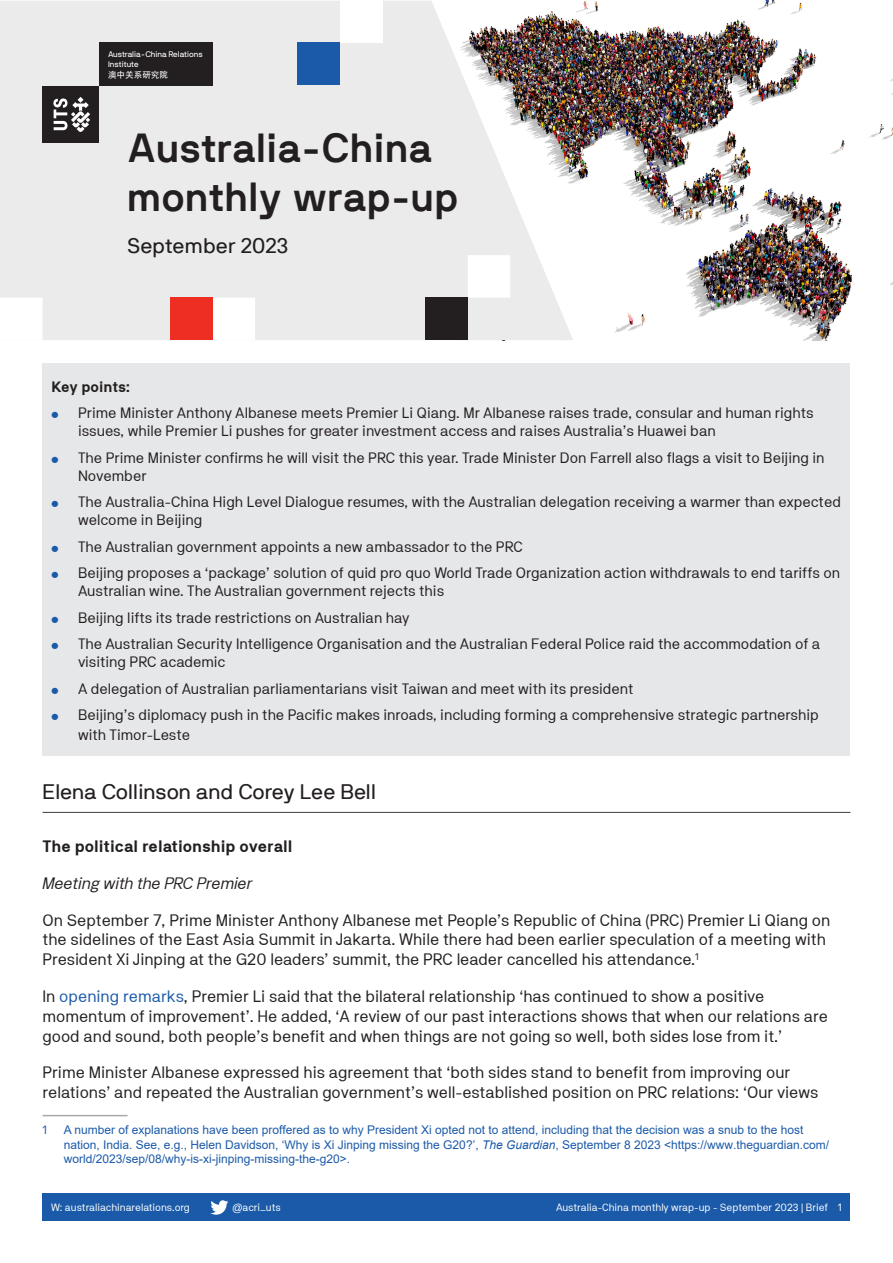
<style>
.page{position:relative;width:893px;height:1263px;background:#fff}
.page>*{position:absolute;margin:0;border:0;box-sizing:border-box;transform-origin:0 0}
.t1{font:700 40.5px/48.6px "NB International Pro";color:#231f20}
.Body_Copy_copy{font:21px "NB International Pro";color:#231f20}
.Body_Copy{font:16.5px/19.8px "NB Akademie Std";color:#231f20}
.Body_Copy-2{font:700 16.5px "NB Akademie Std";color:#231f20}
.Body_Copy-3{font:italic 16.5px "NB Akademie Std";color:#231f20}
.t2{font:15px/18px "NB Akademie Std";color:#231f20}
.Body_Copy-4{font:700 15px "NB Akademie Std";letter-spacing:-.005em;color:#231f20}
.Footnote_text_1{font:12px/14.4px "Arial";color:#1b5aa9}
.Footnote_text_1-2{font:12px "NB Akademie Std";color:#1b5aa9}
.t3{font:10.5px "NB Akademie Std";color:#fff}
.t4{font:8.55px "Adobe Heiti Std Regular G Bpc EUC H";color:#fff}
.t5{font:8.1px/9.8px "NB International Pro";color:#fff}
.s1{font-size:12px;color:#1b5aa9}
.s2{color:#1b5aa9}
.s3{font-style:italic}
</style>
<div class="page">
<div style="left:43px;top:1193px;width:807px;height:27px;background:#1b5aa9"></div>
<svg style="left:210px;top:1200px;width:18px;height:15px"></svg>
<div style="left:43px;top:364px;width:807px;height:392px;background:#e6e7e9"></div>
<hr style="left:43px;top:1115px;width:85px;height:1px;background:#a8a9ad">
<img style="left:573px;top:1px;width:320px;height:339px">
<svg style="left:0;top:1px;width:573px;height:339px;background:#e3e2e2"></svg>
<hr style="left:43px;top:812px;width:807px;height:1px;background:#3e3e3f">
<div style="left:42px;top:86px;width:57px;height:56px;background:#231f20"></div>
<div style="left:99px;top:43px;width:114px;height:43px;background:#231f20"></div>
<svg style="left:53px;top:97px;width:37px;height:35px"></svg>
<div style="left:340px;top:0;width:43px;height:43px;background:#fff"></div>
<div style="left:298px;top:43px;width:42px;height:42px;background:#1b5aa9"></div>
<svg style="left:0;top:255px;width:510px;height:85px;background:#ededed"></svg>
<div style="left:170px;top:298px;width:43px;height:42px;background:#ee2e22"></div>
<div style="left:425px;top:298px;width:43px;height:42px;background:#231f20"></div>
<p class="t5" style="left:108px;top:49px;width:96px">Australia-China Relations<br>Institute</p>
<p class="t4" style="left:108px;top:69px;width:62px">澳中关系研究院</p>
<p class="t1" style="left:128px;top:123px;width:333px">Australia-China monthly wrap-up</p>
<p class="Body_Copy_copy" style="left:128px;top:233px;width:163px">September 2023</p>
<p class="Body_Copy-4" style="left:51px;top:378px;width:80px">Key points:</p>
<p class="t2" style="left:78px;top:404px;width:737px;text-indent:-27px"><span class="s1">•</span> Prime Minister Anthony Albanese meets Premier Li Qiang. Mr Albanese raises trade, consular and human rights issues, while Premier Li pushes for greater investment access and raises Australia’s Huawei ban</p>
<p class="t2" style="left:78px;top:448px;width:748px;text-indent:-27px"><span class="s1">•</span> The Prime Minister confirms he will visit the PRC this year. Trade Minister Don Farrell also flags a visit to Beijing in<br>November</p>
<p class="t2" style="left:78px;top:493px;width:764px;text-indent:-27px"><span class="s1">•</span> The Australia-China High Level Dialogue resumes, with the Australian delegation receiving a warmer than expected welcome in Beijing</p>
<p class="t2" style="left:51px;top:537px;width:473px"><span class="s1">•</span> The Australian government appoints a new ambassador to the PRC</p>
<p class="t2" style="left:78px;top:564px;width:764px;text-indent:-27px"><span class="s1">•</span> Beijing proposes a ‘package’ solution of quid pro quo World Trade Organization action withdrawals to end tariffs on<br>Australian wine. The Australian government rejects this</p>
<p class="t2" style="left:51px;top:608px;width:360px"><span class="s1">•</span> Beijing lifts its trade restrictions on Australian hay</p>
<p class="t2" style="left:78px;top:635px;width:744px;text-indent:-27px"><span class="s1">•</span> The Australian Security Intelligence Organisation and the Australian Federal Police raid the accommodation of a visiting PRC academic</p>
<p class="t2" style="left:51px;top:679px;width:584px"><span class="s1">•</span> A delegation of Australian parliamentarians visit Taiwan and meet with its president</p>
<p class="t2" style="left:78px;top:705px;width:742px;line-height:19.8px;text-indent:-27px"><span class="s1">•</span> Beijing’s diplomacy push in the Pacific makes inroads, including forming a comprehensive strategic partnership with Timor-Leste</p>
<p class="Body_Copy_copy" style="left:43px;top:779px;width:335px">Elena Collinson and Corey Lee Bell</p>
<p class="Body_Copy-2" style="left:43px;top:837px;width:251px">The political relationship overall</p>
<p class="Body_Copy-3" style="left:43px;top:873px;width:211px">Meeting with the PRC Premier</p>
<p class="Body_Copy" style="left:43px;top:910px;width:789px">On September 7, Prime Minister Anthony Albanese met People’s Republic of China (PRC) Premier Li Qiang on the sidelines of the East Asia Summit in Jakarta. While there had been earlier speculation of a meeting with<br>President Xi Jinping at the G20 leaders’ summit, the PRC leader cancelled his attendance.<sup>1</sup></p>
<p class="Body_Copy" style="left:43px;top:986px;width:787px">In <span class="s2">opening remarks</span>, Premier Li said that the bilateral relationship ‘has continued to show a positive momentum of improvement’. He added, ‘A review of our past interactions shows that when our relations are good and sound, both people’s benefit and when things are not going so well, both sides lose from it.’</p>
<p class="Body_Copy" style="left:43px;top:1063px;width:777px">Prime Minister Albanese expressed his agreement that ‘both sides stand to benefit from improving our relations’ and repeated the Australian government’s well-established position on PRC relations: ‘Our views</p>
<p class="Footnote_text_1-2" style="left:43px;top:1123px;width:6px">1</p>
<p class="Footnote_text_1" style="left:64px;top:1123px;width:767px">A number of explanations have been proffered as to why President Xi opted not to attend, including that the decision was a snub to the host nation, India. See, e.g., Helen Davidson, ‘Why is Xi Jinping missing the G20?’, <span class="s3">The Guardian</span>, September 8 2023 &lt;https://www.theguardian.com/ world/2023/sep/08/why-is-xi-jinping-missing-the-g20&gt;.</p>
<p class="t3" style="left:51px;top:1201px;width:140px">W: australiachinarelations.org</p>
<p class="t3" style="left:233px;top:1201px;width:50px">@acri_uts</p>
<p class="t3" style="left:556px;top:1201px;width:287px">Australia-China monthly wrap-up - September 2023 | Brief 1</p>
</div>
